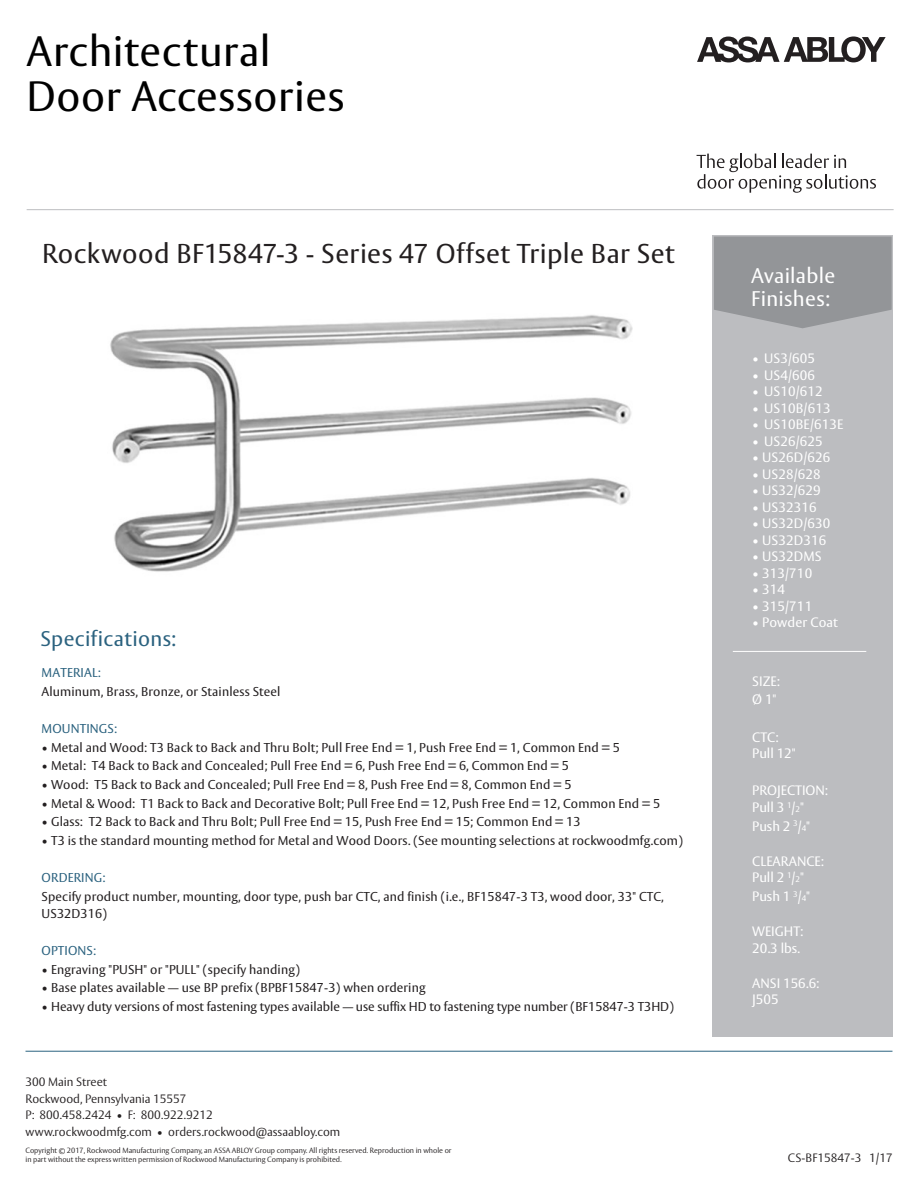
<style>
.page{position:relative;width:918px;height:1188px;background:#fff}
.page>*{position:absolute;margin:0;border:0;box-sizing:border-box;transform-origin:0 0}
.t1{font:42px/45.8px "ASSA Vesta";letter-spacing:.015em;color:#000}
.t2{font:27px "ASSA Vesta";letter-spacing:.015em;color:#231f20}
.t3{font:21px/22.5px "ASSA Vesta";letter-spacing:.015em;color:#fff}
.t4{font:21px "ASSA Vesta";letter-spacing:.015em;color:#2b627f}
.t5{font:13.5px/16.5px "ASSA Vesta";letter-spacing:.01em;color:#fff}
.t6{font:12.75px/16.5px "ASSA Vesta";letter-spacing:.01em;color:#231f20}
.t7{font:12.75px "ASSA Vesta";letter-spacing:.01em;color:#2b627f}
.t8{font:300 12px/16.5px "ASSA Vesta";color:#231f20}
.t9{font:300 7.5px/9px "ASSA Vesta";color:#231f20}
.s1{font-size:8.1px}
</style>
<div class="page">
<div style="left:713px;top:235px;width:180px;height:802px;background:#bcbdc0"></div>
<svg style="left:714px;top:237px;width:178px;height:91px;background:#97989b"></svg>
<hr style="left:26px;top:1051px;width:866px;height:1px;background:#2b627f">
<hr style="left:733px;top:651px;width:133px;height:1px;background:#fff">
<img style="left:110px;top:315px;width:523px;height:257px">
<svg style="left:697px;top:36px;width:189px;height:26px"></svg>
<svg style="left:697px;top:154px;width:179px;height:39px"></svg>
<hr style="left:27px;top:209px;width:867px;height:1px;background:#bcbdc0">
<h1 class="t1" style="left:27px;top:30px;width:319px">Architectural<br>Door Accessories</h1>
<h2 class="t2" style="left:42px;top:237px;width:634px">Rockwood BF15847-3 - Series 47 Offset Triple Bar Set</h2>
<h3 class="t4" style="left:41px;top:626px;width:137px">Specifications:</h3>
<p class="t7" style="left:42px;top:665px;width:61px">MATERIAL:</p>
<p class="t6" style="left:42px;top:684px;width:240px">Aluminum, Brass, Bronze, or Stainless Steel</p>
<p class="t7" style="left:42px;top:721px;width:77px">MOUNTINGS:</p>
<p class="t6" style="left:42px;top:740px;width:580px">• Metal and Wood: T3 Back to Back and Thru Bolt; Pull Free End = 1, Push Free End = 1, Common End = 5</p>
<p class="t6" style="left:42px;top:758px;width:529px">• Metal: T4 Back to Back and Concealed; Pull Free End = 6, Push Free End = 6, Common End = 5</p>
<p class="t6" style="left:42px;top:777px;width:532px">• Wood: T5 Back to Back and Concealed; Pull Free End = 8, Push Free End = 8, Common End = 5</p>
<p class="t6" style="left:42px;top:796px;width:620px">• Metal &amp; Wood: T1 Back to Back and Decorative Bolt; Pull Free End = 12, Push Free End = 12, Common End = 5</p>
<p class="t6" style="left:42px;top:814px;width:541px">• Glass: T2 Back to Back and Thru Bolt; Pull Free End = 15, Push Free End = 15; Common End = 13</p>
<p class="t6" style="left:42px;top:833px;width:643px">• T3 is the standard mounting method for Metal and Wood Doors. (See mounting selections at rockwoodmfg.com)</p>
<p class="t7" style="left:42px;top:870px;width:65px">ORDERING:</p>
<p class="t6" style="left:42px;top:889px;width:624px">Specify product number, mounting, door type, push bar CTC, and finish (i.e., BF15847-3 T3, wood door, 33" CTC,<br>US32D316)</p>
<p class="t7" style="left:42px;top:943px;width:56px">OPTIONS:</p>
<p class="t6" style="left:42px;top:961px;width:260px">• Engraving "PUSH" or "PULL" (specify handing)</p>
<p class="t6" style="left:42px;top:980px;width:385px">• Base plates available — use BP prefix (BPBF15847-3) when ordering</p>
<p class="t6" style="left:42px;top:999px;width:634px">• Heavy duty versions of most fastening types available — use suffix HD to fastening type number (BF15847-3 T3HD)</p>
<p class="t8" style="left:26px;top:1074px;width:316px">300 Main Street<br>Rockwood, Pennsylvania 15557<br>P: 800.458.2424 • F: 800.922.9212 www.rockwoodmfg.com • orders.rockwood@assaabloy.com</p>
<p class="t9" style="left:26px;top:1147px;width:428px">Copyright © 2017, Rockwood Manufacturing Company, an ASSA ABLOY Group company. All rights reserved. Reproduction in whole or in part without the express written permission of Rockwood Manufacturing Company is prohibited.</p>
<h3 class="t3" style="left:751px;top:265px;width:86px">Available<br>Finishes:</h3>
<p class="t5" style="left:752px;top:351px;width:64px">• US3/605</p>
<p class="t5" style="left:752px;top:367px;width:64px">• US4/606</p>
<p class="t5" style="left:752px;top:384px;width:72px">• US10/612</p>
<p class="t5" style="left:752px;top:400px;width:80px">• US10B/613</p>
<p class="t5" style="left:752px;top:417px;width:93px">• US10BE/613E</p>
<p class="t5" style="left:752px;top:433px;width:72px">• US26/625</p>
<p class="t5" style="left:752px;top:450px;width:80px">• US26D/626</p>
<p class="t5" style="left:752px;top:466px;width:70px">• US28/628</p>
<p class="t5" style="left:752px;top:483px;width:70px">• US32/629</p>
<p class="t5" style="left:752px;top:499px;width:66px">• US32316</p>
<p class="t5" style="left:752px;top:516px;width:80px">• US32D/630</p>
<p class="t5" style="left:752px;top:532px;width:76px">• US32D316</p>
<p class="t5" style="left:752px;top:549px;width:71px">• US32DMS</p>
<p class="t5" style="left:752px;top:565px;width:62px">• 313/710</p>
<p class="t5" style="left:752px;top:582px;width:34px">• 314</p>
<p class="t5" style="left:752px;top:598px;width:62px">• 315/711</p>
<p class="t5" style="left:752px;top:615px;width:87px">• Powder Coat</p>
<p class="t5" style="left:752px;top:672px;width:29px;line-height:18.6px">SIZE:<br>Ø 1"</p>
<p class="t5" style="left:752px;top:729px;width:45px">CTC:<br>Pull 12"</p>
<p class="t5" style="left:752px;top:783px;width:77px">PROJECTION:<br>Pull 3 <sup>1</sup>/<span class="s1">2</span>"</p>
<p class="t5" style="left:752px;top:818px;width:59px">Push 2 <sup>3</sup>/<span class="s1">4</span>"</p>
<p class="t5" style="left:752px;top:853px;width:73px">CLEARANCE:<br>Pull 2 <sup>1</sup>/<span class="s1">2</span>"</p>
<p class="t5" style="left:752px;top:889px;width:59px">Push 1 <sup>3</sup>/<span class="s1">4</span>"</p>
<p class="t5" style="left:752px;top:924px;width:53px">WEIGHT:<br>20.3 lbs.</p>
<p class="t5" style="left:752px;top:975px;width:69px">ANSI 156.6:<br>J505</p>
<p class="t8" style="left:788px;top:1151px;width:106px">CS-BF15847-3 1/17</p>
</div>
